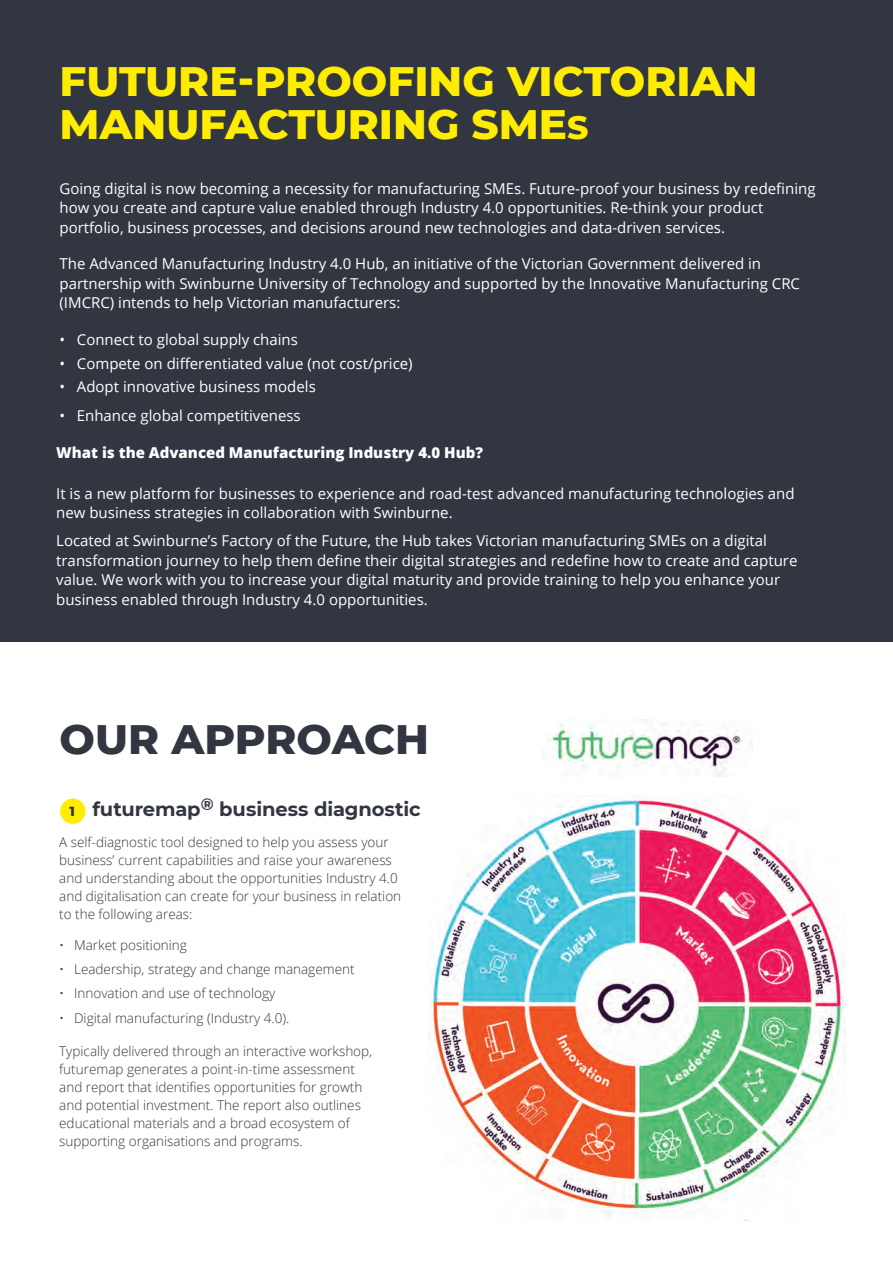
<style>
.page{position:relative;width:893px;height:1263px;background:#fff}
.page>*{position:absolute;margin:0;border:0;box-sizing:border-box;transform-origin:0 0}
.t1{font:800 42px/43.5px "Montserrat";color:#ffed01}
.t2{font:800 42px "Montserrat";color:#323640}
.t3{font:700 19.5px "Montserrat";letter-spacing:-.01em;color:#323640}
.t4{font:15px/19.5px "Open Sans";color:#fff}
.t5{font:800 15px "Open Sans";color:#fff}
.t6{font:300 13.5px/18px "Open Sans";color:#323640}
.t7{font:800 13.5px "Montserrat";color:#323640}
.s1{font-size:33px}
</style>
<div class="page">
<hr style="left:892px;top:740px;width:1px;height:523px;background:#323640">
<div style="left:0;top:0;width:893px;height:641px;background:#323640"></div>
<div style="left:60px;top:798px;width:26px;height:26px;background:#ffed01;border-radius:50%"></div>
<img style="left:428px;top:795px;width:417px;height:425px">
<img style="left:542px;top:719px;width:203px;height:58px">
<h1 class="t1" style="left:60px;top:57px;width:699px">FUTURE-PROOFING VICTORIAN<br>MANUFACTURING SME<span class="s1">S</span></h1>
<p class="t4" style="left:60px;top:178px;width:758px">Going digital is now becoming a necessity for manufacturing SMEs. Future-proof your business by redefining how you create and capture value enabled through Industry 4.0 opportunities. Re-think your product portfolio, business processes, and decisions around new technologies and data-driven services.</p>
<p class="t4" style="left:60px;top:254px;width:742px">The Advanced Manufacturing Industry 4.0 Hub, an initiative of the Victorian Government delivered in partnership with Swinburne University of Technology and supported by the Innovative Manufacturing CRC (IMCRC) intends to help Victorian manufacturers:</p>
<p class="t4" style="left:60px;top:329px;width:240px">• Connect to global supply chains</p>
<p class="t4" style="left:60px;top:353px;width:355px">• Compete on differentiated value (not cost/price)</p>
<p class="t4" style="left:60px;top:377px;width:258px">• Adopt innovative business models</p>
<p class="t4" style="left:60px;top:405px;width:243px">• Enhance global competitiveness</p>
<p class="t5" style="left:56px;top:441px;width:428px">What is the Advanced Manufacturing Industry 4.0 Hub?</p>
<p class="t4" style="left:56px;top:483px;width:740px">It is a new platform for businesses to experience and road-test advanced manufacturing technologies and new business strategies in collaboration with Swinburne.</p>
<p class="t4" style="left:56px;top:531px;width:743px">Located at Swinburne’s Factory of the Future, the Hub takes Victorian manufacturing SMEs on a digital transformation journey to help them define their digital strategies and redefine how to create and capture value. We work with you to increase your digital maturity and provide training to help you enhance your business enabled through Industry 4.0 opportunities.</p>
<h1 class="t2" style="left:60px;top:708px;width:371px">OUR APPROACH</h1>
<p class="t7" style="left:70px;top:801px;width:7px">1</p>
<h2 class="t3" style="left:93px;top:795px;width:330px">futuremap<sup>®</sup> business diagnostic</h2>
<p class="t6" style="left:59px;top:833px;width:343px">A self-diagnostic tool designed to help you assess your business’ current capabilities and raise your awareness and understanding about the opportunities Industry 4.0 and digitalisation can create for your business in relation to the following areas:</p>
<p class="t6" style="left:59px;top:935px;width:129px">• Market positioning</p>
<p class="t6" style="left:59px;top:960px;width:297px">• Leadership, strategy and change management</p>
<p class="t6" style="left:59px;top:984px;width:218px">• Innovation and use of technology</p>
<p class="t6" style="left:59px;top:1008px;width:232px">• Digital manufacturing (Industry 4.0).</p>
<p class="t6" style="left:59px;top:1041px;width:314px">Typically delivered through an interactive workshop, futuremap generates a point-in-time assessment and report that identifies opportunities for growth and potential investment. The report also outlines educational materials and a broad ecosystem of supporting organisations and programs.</p>
</div>
